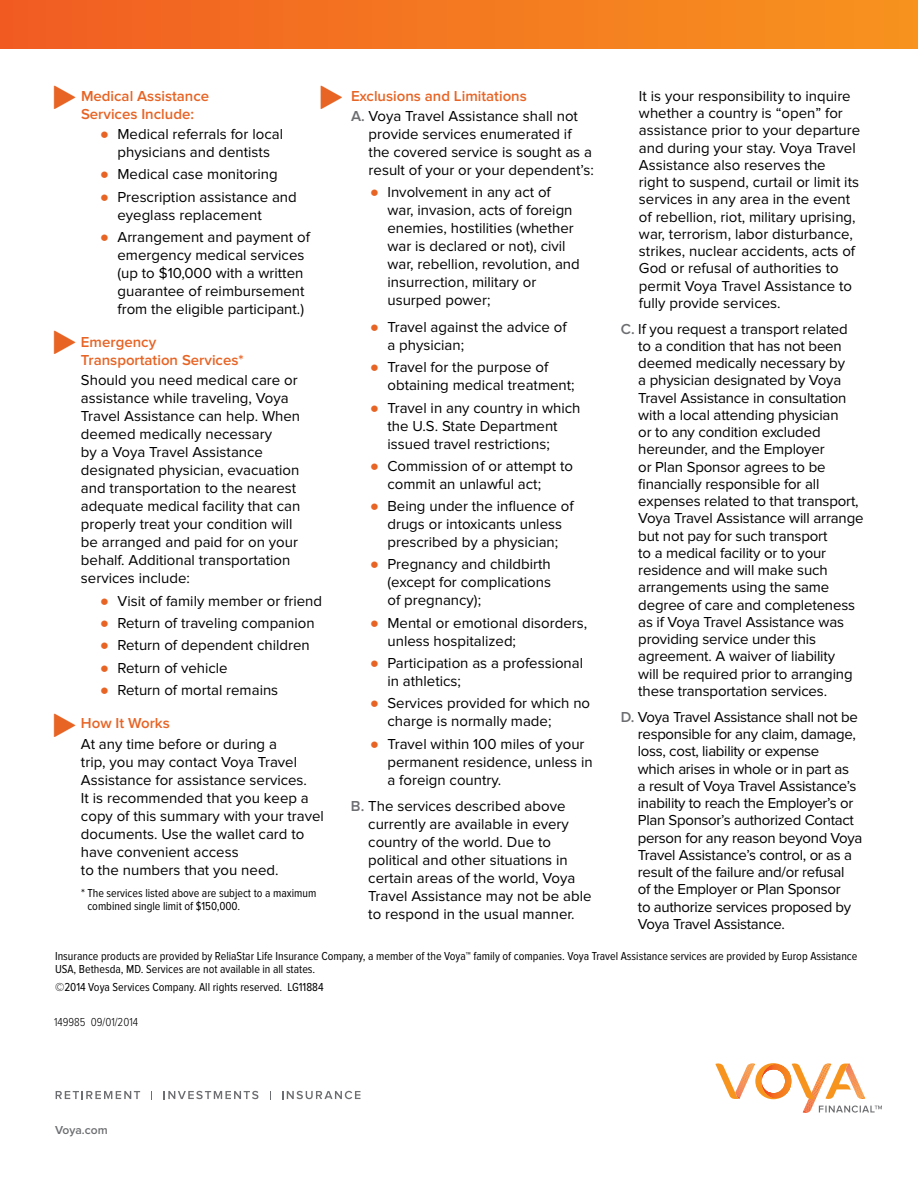
<style>
.page{position:relative;width:918px;height:1188px;background:#fff}
.page>*{position:absolute;margin:0;border:0;box-sizing:border-box;transform-origin:0 0}
.t1{font:15px/18px "Proxima Nova";color:#000}
.t2{font:15px/17.2px "Proxima Nova";letter-spacing:-.02em;color:#000}
.t3{font:600 15px/18px "Proxima Nova";color:#e76425}
.t4{font:12px/13.5px "Proxima Nova Cond";color:#000}
.t5{font:300 12px "Proxima Nova Cond";color:#000}
.t6{font:600 12px "Proxima Nova";color:#6d6e71}
.s1{font-size:30px;color:#e76425}
.s2{font-weight:600;color:#e76425}
.s3{font-weight:600;color:#6d6e71}
</style>
<div class="page">
<svg style="left:715px;top:1063px;width:167px;height:50px"></svg>
<svg style="left:56px;top:1091px;width:84px;height:8px"></svg>
<svg style="left:164px;top:1091px;width:94px;height:8px"></svg>
<svg style="left:282px;top:1091px;width:78px;height:8px"></svg>
<div style="left:0;top:0;width:918px;height:49px;background:linear-gradient(to right,#f15d23,#f7931e)"></div>
<p class="t3" style="left:81px;top:87px;width:130px">Medical Assistance<br>Services Include:</p>
<p class="t1" style="left:99px;top:125px;width:186px;text-align:center"><span class="s1">•</span> Medical referrals for local physicians and dentists</p>
<p class="t1" style="left:99px;top:165px;width:180px"><span class="s1">•</span> Medical case monitoring</p>
<p class="t1" style="left:117px;top:188px;width:181px;text-indent:-18px"><span class="s1">•</span> Prescription assistance and eyeglass replacement</p>
<p class="t1" style="left:117px;top:228px;width:194px;text-indent:-18px"><span class="s1">•</span> Arrangement and payment of emergency medical services (up to $10,000 with a written guarantee of reimbursement from the eligible participant.)</p>
<p class="t3" style="left:81px;top:334px;width:164px">Emergency<br>Transportation Services*</p>
<p class="t1" style="left:81px;top:372px;width:221px">Should you need medical care or assistance while traveling, Voya<br>Travel Assistance can help. When deemed medically necessary<br>by a Voya Travel Assistance designated physician, evacuation and transportation to the nearest adequate medical facility that can properly treat your condition will be arranged and paid for on your behalf. Additional transportation services include:</p>
<p class="t1" style="left:99px;top:592px;width:225px"><span class="s1">•</span> Visit of family member or friend</p>
<p class="t1" style="left:99px;top:614px;width:217px"><span class="s1">•</span> Return of traveling companion</p>
<p class="t1" style="left:99px;top:637px;width:212px"><span class="s1">•</span> Return of dependent children</p>
<p class="t1" style="left:99px;top:659px;width:130px"><span class="s1">•</span> Return of vehicle</p>
<p class="t1" style="left:99px;top:681px;width:181px"><span class="s1">•</span> Return of mortal remains</p>
<p class="t3" style="left:81px;top:715px;width:90px">How It Works</p>
<p class="t1" style="left:81px;top:735px;width:244px">At any time before or during a<br>trip, you may contact Voya Travel<br>Assistance for assistance services.<br>It is recommended that you keep a copy of this summary with your travel documents. Use the wallet card to have convenient access<br>to the numbers that you need.</p>
<p class="t4" style="left:87px;top:886px;width:230px;text-indent:-6px">* The services listed above are subject to a maximum combined single limit of $150,000.</p>
<p class="t1" style="left:351px;top:86px;width:229px;line-height:20.1px"><span class="s2">Exclusions and Limitations<br></span><span class="s3">A.</span> Voya Travel Assistance shall not</p>
<p class="t1" style="left:369px;top:125px;width:227px">provide services enumerated if the covered service is sought as a result of your or your dependent’s:</p>
<p class="t1" style="left:387px;top:183px;width:194px;text-indent:-18px"><span class="s1">•</span> Involvement in any act of war, invasion, acts of foreign enemies, hostilities (whether war is declared or not), civil war, rebellion, revolution, and insurrection, military or usurped power;</p>
<p class="t1" style="left:387px;top:318px;width:181px;text-indent:-18px"><span class="s1">•</span> Travel against the advice of a physician;</p>
<p class="t1" style="left:387px;top:358px;width:189px;text-indent:-18px"><span class="s1">•</span> Travel for the purpose of obtaining medical treatment;</p>
<p class="t1" style="left:387px;top:399px;width:195px;text-indent:-18px"><span class="s1">•</span> Travel in any country in which the U.S. State Department issued travel restrictions;</p>
<p class="t1" style="left:387px;top:457px;width:187px;text-indent:-18px"><span class="s1">•</span> Commission of or attempt to commit an unlawful act;</p>
<p class="t1" style="left:369px;top:497px;width:206px;text-align:center"><span class="s1">•</span> Being under the influence of drugs or intoxicants unless prescribed by a physician;</p>
<p class="t1" style="left:387px;top:556px;width:165px;text-align:justify;text-indent:-18px"><span class="s1">•</span> Pregnancy and childbirth (except for complications of pregnancy);</p>
<p class="t1" style="left:387px;top:614px;width:201px;text-indent:-18px"><span class="s1">•</span> Mental or emotional disorders, unless hospitalized;</p>
<p class="t1" style="left:387px;top:654px;width:197px;text-indent:-18px"><span class="s1">•</span> Participation as a professional in athletics;</p>
<p class="t1" style="left:387px;top:695px;width:204px;text-indent:-18px"><span class="s1">•</span> Services provided for which no charge is normally made;</p>
<p class="t1" style="left:387px;top:735px;width:207px;text-indent:-18px"><span class="s1">•</span> Travel within 100 miles of your permanent residence, unless in a foreign country.</p>
<p class="t1" style="left:368px;top:798px;width:225px;text-indent:-17px"><span class="s3">B.</span> The services described above currently are available in every country of the world. Due to political and other situations in certain areas of the world, Voya<br>Travel Assistance may not be able to respond in the usual manner.</p>
<p class="t1" style="left:639px;top:87px;width:223px;line-height:17.2px">It is your responsibility to inquire whether a country is “open” for assistance prior to your departure and during your stay. Voya Travel Assistance also reserves the<br>right to suspend, curtail or limit its services in any area in the event of rebellion, riot, military uprising, war, terrorism, labor disturbance, strikes, nuclear accidents, acts of God or refusal of authorities to permit Voya Travel Assistance to fully provide services.</p>
<p class="t1" style="left:638px;top:320px;width:227px;line-height:17.2px;text-indent:-17px"><span class="s3">C.</span> If you request a transport related to a condition that has not been deemed medically necessary by<br>a physician designated by Voya<br>Travel Assistance in consultation with a local attending physician<br>or to any condition excluded hereunder, and the Employer<br>or Plan Sponsor agrees to be financially responsible for all expenses related to that transport,<br>Voya Travel Assistance will arrange but not pay for such transport<br>to a medical facility or to your residence and will make such arrangements using the same degree of care and completeness as if Voya Travel Assistance was providing service under this agreement. A waiver of liability<br>will be required prior to arranging these transportation services.</p>
<p class="t2" style="left:638px;top:708px;width:226px;text-indent:-17px"><span class="s3">D.</span> Voya Travel Assistance shall not be responsible for any claim, damage, loss, cost, liability or expense<br>which arises in whole or in part as<br>a result of Voya Travel Assistance’s inability to reach the Employer’s or Plan Sponsor’s authorized Contact person for any reason beyond Voya Travel Assistance’s control, or as a result of the failure and/or refusal<br>of the Employer or Plan Sponsor<br>to authorize services proposed by Voya Travel Assistance.</p>
<p class="t4" style="left:55px;top:949px;width:804px">Insurance products are provided by ReliaStar Life Insurance Company, a member of the Voya™ family of companies. Voya Travel Assistance services are provided by Europ Assistance<br>USA, Bethesda, MD. Services are not available in all states.</p>
<p class="t4" style="left:55px;top:981px;width:270px">©2014 Voya Services Company. All rights reserved. LG11884</p>
<p class="t5" style="left:54px;top:1015px;width:86px">149985 09/01/2014</p>
<p class="t6" style="left:55px;top:1123px;width:54px">Voya.com</p>
</div>
